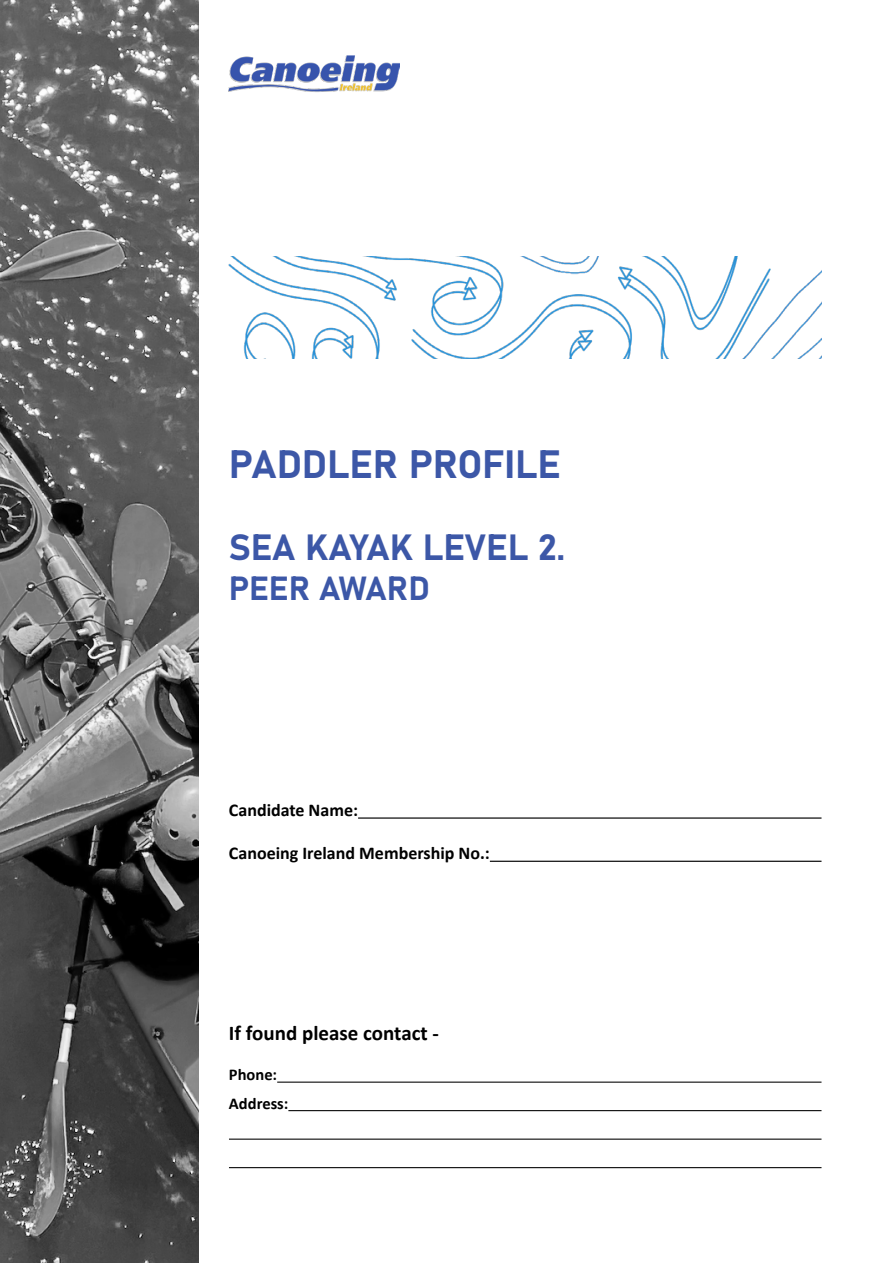
<style>
.page{position:relative;width:893px;height:1263px;background:#fff}
.page>*{position:absolute;margin:0;border:0;box-sizing:border-box;transform-origin:0 0}
.t1{font:39px "Bahnschrift";letter-spacing:-.005em;color:#3c57a7}
.t2{font:36px "Bahnschrift";color:#3c57a7}
.t3{font:33px "Bahnschrift";color:#3c57a7}
.Main_Text{font:700 21px "Calibri";color:#000}
.t4{font:700 18px "Calibri";color:#000}
.Main_Text-2{font:700 16.5px/28.5px "Calibri";color:#000}
</style>
<div class="page">
<hr style="left:277px;top:1081px;width:544px;height:2px;background:#000">
<hr style="left:288px;top:1110px;width:533px;height:1px;background:#000">
<hr style="left:229px;top:1138px;width:592px;height:2px;background:#000">
<hr style="left:229px;top:1167px;width:592px;height:1px;background:#000">
<img style="left:229px;top:55px;width:171px;height:37px">
<img style="left:0;top:0;width:199px;height:1263px">
<hr style="left:358px;top:817px;width:463px;height:2px;background:#000">
<hr style="left:490px;top:861px;width:331px;height:1px;background:#000">
<img style="left:229px;top:256px;width:592px;height:102px">
<p class="t1" style="left:229px;top:434px;width:333px">PADDLER PROFILE</p>
<p class="t2" style="left:229px;top:520px;width:337px">SEA KAYAK LEVEL 2.</p>
<p class="t3" style="left:229px;top:563px;width:202px">PEER AWARD</p>
<p class="t4" style="left:229px;top:797px;width:131px">Candidate Name:</p>
<p class="t4" style="left:229px;top:840px;width:262px">Canoeing Ireland Membership No.:</p>
<p class="Main_Text" style="left:229px;top:1018px;width:211px">If found please contact -</p>
<p class="Main_Text-2" style="left:229px;top:1060px;width:61px">Phone:<br>Address:</p>
</div>
